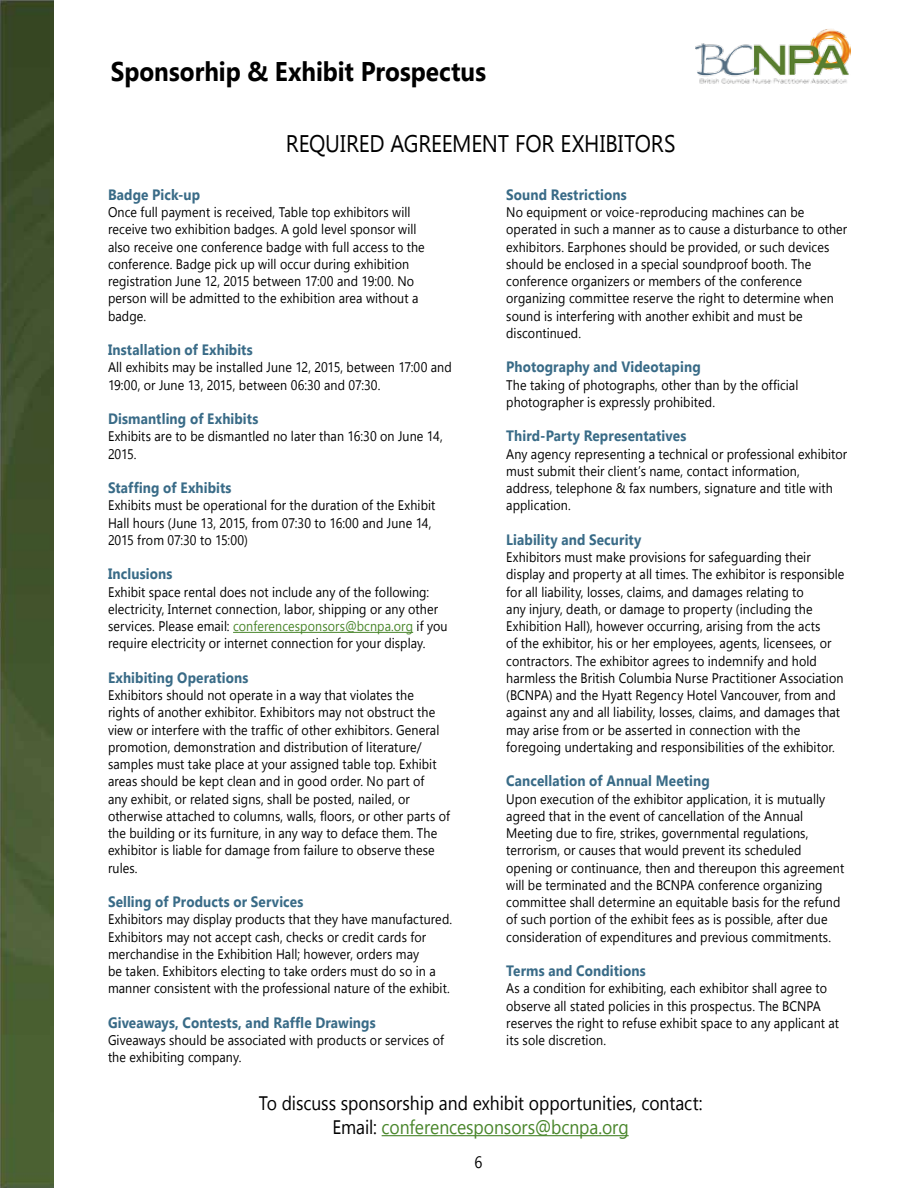
<style>
.page{position:relative;width:918px;height:1188px;background:#fff}
.page>*{position:absolute;margin:0;border:0;box-sizing:border-box;transform-origin:0 0}
.t1{font:700 27px "Gadugi";color:#000;scale:.9 1}
.t2{font:24px "Gadugi";letter-spacing:-.005em;color:#000;scale:.9 1}
.t3{font:19.5px/24px "Gadugi";letter-spacing:-.005em;color:#000;text-align:center;scale:.9 1}
.t4{font:16.5px "Gadugi";color:#000;scale:.9 1}
.t5{font:700 15px "Gadugi";letter-spacing:.01em;color:#396b87;scale:.9 1}
.t6{font:13.8px/17.2px "Gadugi";letter-spacing:.01em;color:#000;scale:.9 1}
.s1{color:#49862b}
</style>
<div class="page">
<img style="left:0;top:0;width:54px;height:1188px">
<img style="left:696px;top:29px;width:154px;height:55px">
<hr style="left:382px;top:1135px;width:247px;height:1px;background:#49862b">
<hr style="left:233px;top:632px;width:180px;height:1px;background:#49862b">
<h1 class="t1" style="left:111px;top:55px;width:419px">Sponsorhip &amp; Exhibit Prospectus</h1>
<h2 class="t2" style="left:286px;top:130px;width:434px">REQUIRED AGREEMENT FOR EXHIBITORS</h2>
<p class="t5" style="left:108px;top:186px;width:104px">Badge Pick-up</p>
<p class="t6" style="left:108px;top:204px;width:353px">Once full payment is received, Table top exhibitors will receive two exhibition badges. A gold level sponsor will also receive one conference badge with full access to the conference. Badge pick up will occur during exhibition registration June 12, 2015 between 17:00 and 19:00. No person will be admitted to the exhibition area without a badge.</p>
<p class="t5" style="left:108px;top:341px;width:162px">Installation of Exhibits</p>
<p class="t6" style="left:108px;top:359px;width:384px">All exhibits may be installed June 12, 2015, between 17:00 and<br>19:00, or June 13, 2015, between 06:30 and 07:30.</p>
<p class="t5" style="left:108px;top:410px;width:169px">Dismantling of Exhibits</p>
<p class="t6" style="left:108px;top:428px;width:373px">Exhibits are to be dismantled no later than 16:30 on June 14,<br>2015.</p>
<p class="t5" style="left:108px;top:479px;width:139px">Staffing of Exhibits</p>
<p class="t6" style="left:108px;top:497px;width:365px">Exhibits must be operational for the duration of the Exhibit<br>Hall hours (June 13, 2015, from 07:30 to 16:00 and June 14,<br>2015 from 07:30 to 15:00)</p>
<p class="t5" style="left:108px;top:565px;width:73px">Inclusions</p>
<p class="t6" style="left:108px;top:583px;width:379px">Exhibit space rental does not include any of the following: electricity, Internet connection, labor, shipping or any other services. Please email: <span class="s1">conferencesponsors@bcnpa.org</span> if you require electricity or internet connection for your display.</p>
<p class="t5" style="left:108px;top:669px;width:158px">Exhibiting Operations</p>
<p class="t6" style="left:108px;top:687px;width:381px">Exhibitors should not operate in a way that violates the<br>rights of another exhibitor. Exhibitors may not obstruct the view or interfere with the traffic of other exhibitors. General promotion, demonstration and distribution of literature/ samples must take place at your assigned table top. Exhibit areas should be kept clean and in good order. No part of<br>any exhibit, or related signs, shall be posted, nailed, or otherwise attached to columns, walls, floors, or other parts of the building or its furniture, in any way to deface them. The exhibitor is liable for damage from failure to observe these rules.</p>
<p class="t5" style="left:108px;top:893px;width:219px">Selling of Products or Services</p>
<p class="t6" style="left:108px;top:911px;width:384px">Exhibitors may display products that they have manufactured.<br>Exhibitors may not accept cash, checks or credit cards for merchandise in the Exhibition Hall; however, orders may<br>be taken. Exhibitors electing to take orders must do so in a manner consistent with the professional nature of the exhibit.</p>
<p class="t5" style="left:108px;top:1014px;width:299px">Giveaways, Contests, and Raffle Drawings</p>
<p class="t6" style="left:108px;top:1032px;width:375px">Giveaways should be associated with products or services of the exhibiting company.</p>
<p class="t5" style="left:506px;top:186px;width:136px">Sound Restrictions</p>
<p class="t6" style="left:506px;top:204px;width:380px">No equipment or voice-reproducing machines can be operated in such a manner as to cause a disturbance to other exhibitors. Earphones should be provided, or such devices should be enclosed in a special soundproof booth. The conference organizers or members of the conference organizing committee reserve the right to determine when sound is interfering with another exhibit and must be discontinued.</p>
<p class="t5" style="left:506px;top:358px;width:218px">Photography and Videotaping</p>
<p class="t6" style="left:506px;top:376px;width:326px">The taking of photographs, other than by the official photographer is expressly prohibited.</p>
<p class="t5" style="left:506px;top:427px;width:202px">Third-Party Representatives</p>
<p class="t6" style="left:506px;top:445px;width:380px">Any agency representing a technical or professional exhibitor must submit their client’s name, contact information, address, telephone &amp; fax numbers, signature and title with application.</p>
<p class="t5" style="left:506px;top:531px;width:152px">Liability and Security</p>
<p class="t6" style="left:506px;top:549px;width:377px">Exhibitors must make provisions for safeguarding their display and property at all times. The exhibitor is responsible for all liability, losses, claims, and damages relating to<br>any injury, death, or damage to property (including the Exhibition Hall), however occurring, arising from the acts<br>of the exhibitor, his or her employees, agents, licensees, or contractors. The exhibitor agrees to indemnify and hold harmless the British Columbia Nurse Practitioner Association (BCNPA) and the Hyatt Regency Hotel Vancouver, from and against any and all liability, losses, claims, and damages that may arise from or be asserted in connection with the foregoing undertaking and responsibilities of the exhibitor.</p>
<p class="t5" style="left:506px;top:772px;width:228px">Cancellation of Annual Meeting</p>
<p class="t6" style="left:506px;top:790px;width:377px">Upon execution of the exhibitor application, it is mutually agreed that in the event of cancellation of the Annual Meeting due to fire, strikes, governmental regulations, terrorism, or causes that would prevent its scheduled opening or continuance, then and thereupon this agreement will be terminated and the BCNPA conference organizing committee shall determine an equitable basis for the refund of such portion of the exhibit fees as is possible, after due consideration of expenditures and previous commitments.</p>
<p class="t5" style="left:506px;top:962px;width:156px">Terms and Conditions</p>
<p class="t6" style="left:506px;top:980px;width:371px">As a condition for exhibiting, each exhibitor shall agree to observe all stated policies in this prospectus. The BCNPA reserves the right to refuse exhibit space to any applicant at its sole discretion.</p>
<h3 class="t3" style="left:259px;top:1091px;width:495px">To discuss sponsorship and exhibit opportunities, contact:<br>Email: <span class="s1">conferencesponsors@bcnpa.org</span></h3>
<p class="t4" style="left:474px;top:1152px;width:10px">6</p>
</div>
